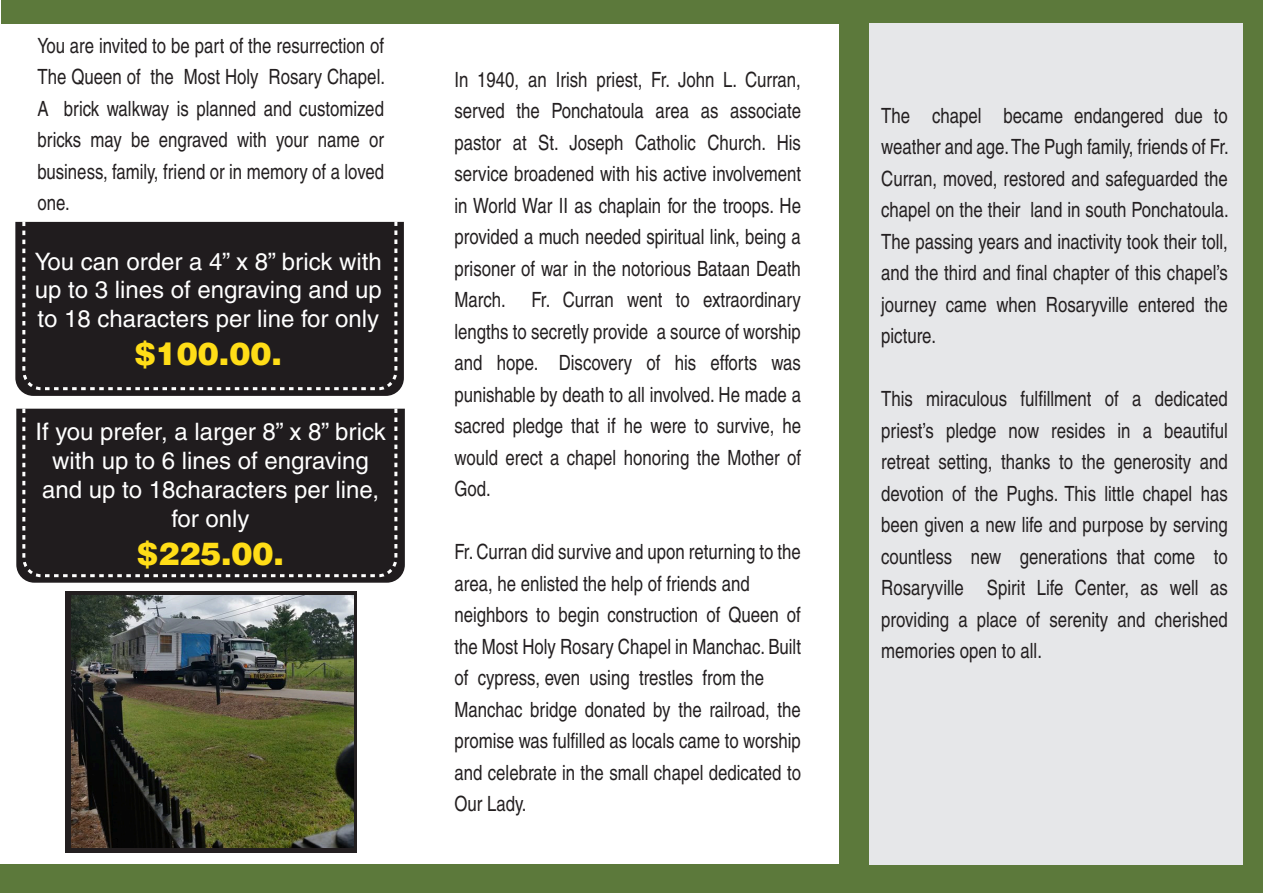
<style>
.page{position:relative;width:1263px;height:893px;background:#fff}
.page>*{position:absolute;margin:0;border:0;box-sizing:border-box;transform-origin:0 0}
.t1{font:900 31.5px "Helvetica";color:#ffdd17}
.t2{font:24px/28.8px "Helvetica";color:#fff;text-align:justify}
.t3{font:21px/31.5px "Helvetica";color:#231f20;text-align:justify;scale:.8 1}
</style>
<div class="page">
<div style="left:839px;top:0;width:424px;height:893px;background:#5c793b"></div>
<div style="left:869px;top:24px;width:373px;height:841px;background:#e6e7e9"></div>
<div style="left:0;top:864px;width:839px;height:29px;background:#5c793b"></div>
<div style="left:1px;top:0;width:839px;height:24px;background:#5c793b"></div>
<div style="left:66px;top:591px;width:291px;height:261px;background:#231f20"></div>
<img style="left:71px;top:595px;width:282px;height:252px">
<svg style="left:15px;top:222px;width:389px;height:174px;background:#302c2e"></svg>
<div style="left:21px;top:221px;width:378px;height:171px;background:#201c1e"></div>
<svg style="left:16px;top:409px;width:389px;height:174px;background:#353133"></svg>
<div style="left:21px;top:408px;width:378px;height:171px;background:#201c1e"></div>
<p class="t3" style="left:38px;top:29px;width:436px">You are invited to be part of the resurrection of The Queen of the Most Holy Rosary Chapel.<br>A brick walkway is planned and customized bricks may be engraved with your name or business, family, friend or in memory of a loved one.</p>
<p class="t2" style="left:35px;top:247px;width:349px">You can order a 4” x 8” brick with up to 3 lines of engraving and up to 18 characters per line for only</p>
<h1 class="t1" style="left:135px;top:333px;width:149px">$100.00.</h1>
<p class="t2" style="left:35px;top:418px;width:352px;text-align:center">If you prefer, a larger 8” x 8” brick with up to 6 lines of engraving and up to 18characters per line, for only</p>
<h1 class="t1" style="left:137px;top:533px;width:149px">$225.00.</h1>
<p class="t3" style="left:454px;top:63px;width:435px">In 1940, an Irish priest, Fr. John L. Curran, served the Ponchatoula area as associate pastor at St. Joseph Catholic Church. His service broadened with his active involvement in World War II as chaplain for the troops. He provided a much needed spiritual link, being a prisoner of war in the notorious Bataan Death March. Fr. Curran went to extraordinary lengths to secretly provide a source of worship and hope. Discovery of his efforts was punishable by death to all involved. He made a sacred pledge that if he were to survive, he would erect a chapel honoring the Mother of God.</p>
<p class="t3" style="left:454px;top:536px;width:435px;text-align:left">Fr. Curran did survive and upon returning to the area, he enlisted the help of friends and neighbors to begin construction of Queen of the Most Holy Rosary Chapel in Manchac. Built of cypress, even using trestles from the Manchac bridge donated by the railroad, the promise was fulfilled as locals came to worship and celebrate in the small chapel dedicated to Our Lady.</p>
<p class="t3" style="left:881px;top:99px;width:436px">The chapel became endangered due to weather and age. The Pugh family, friends of Fr.<br>Curran, moved, restored and safeguarded the chapel on the their land in south Ponchatoula.<br>The passing years and inactivity took their toll, and the third and final chapter of this chapel’s journey came when Rosaryville entered the picture.</p>
<p class="t3" style="left:881px;top:383px;width:435px">This miraculous fulfillment of a dedicated priest’s pledge now resides in a beautiful retreat setting, thanks to the generosity and devotion of the Pughs. This little chapel has been given a new life and purpose by serving countless new generations that come to Rosaryville Spirit Life Center, as well as providing a place of serenity and cherished memories open to all.</p>
</div>
